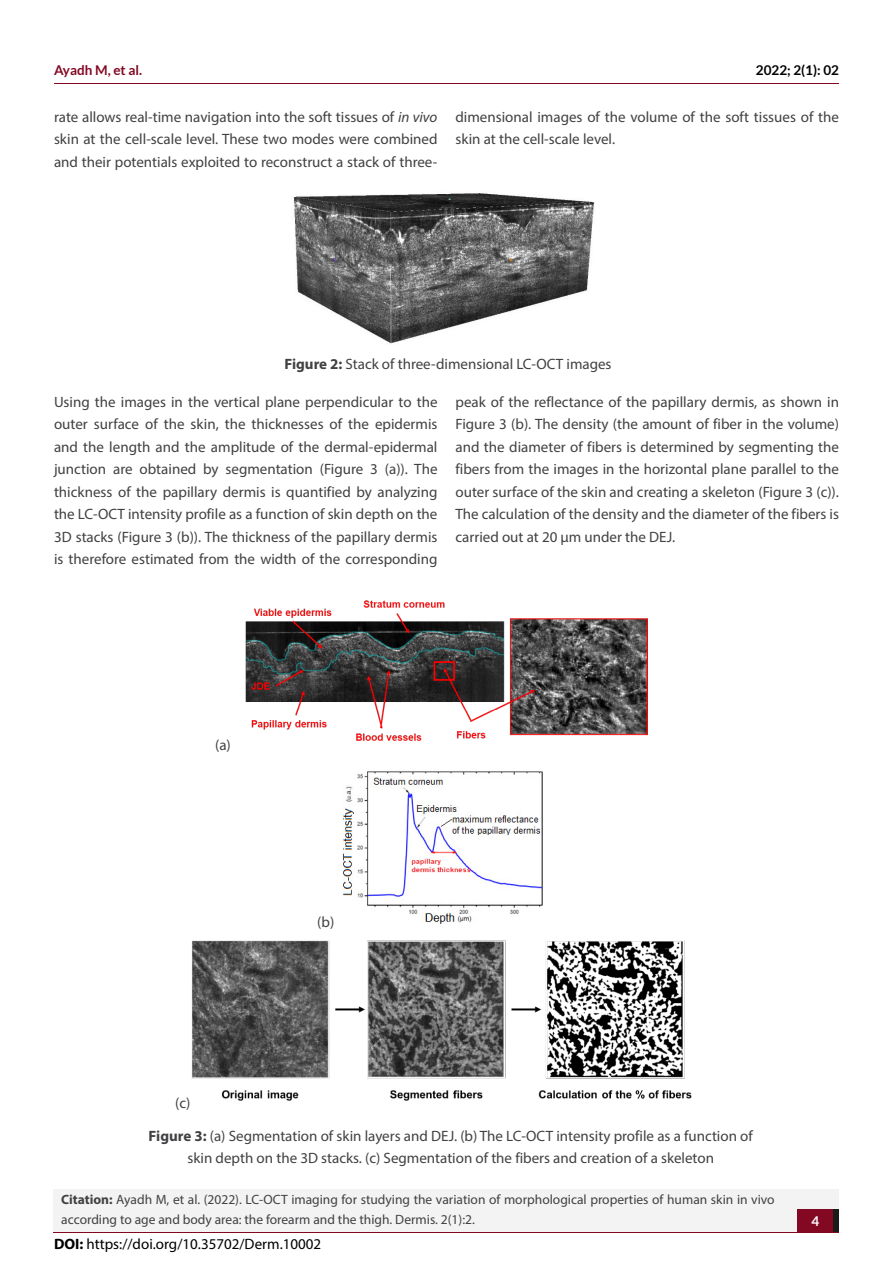
<style>
.page{position:relative;width:893px;height:1263px;background:#fff}
.page>*{position:absolute;margin:0;border:0;box-sizing:border-box;transform-origin:0 0}
.t1{font:15px/22.5px "Myriad Pro";color:#414042;text-align:justify}
.t2{font:15px "Myriad Pro";color:#000}
.t3{font:13.5px/20.2px "Myriad Pro";color:#414042}
.t4{font:700 13.5px "Lato";color:#830923}
.t5{font:700 13.5px "Lato";color:#000}
.t6{font:700 13.5px "Lato";color:#fff}
.s1{font-style:italic}
.s2{font-weight:700}
</style>
<div class="page">
<hr style="left:54px;top:84px;width:785px;height:1px;background:#830923">
<div style="left:54px;top:1211px;width:785px;height:22px;background:#f3f3f4"></div>
<div style="left:54px;top:1188px;width:785px;height:43px;background:#f3f3f4"></div>
<div style="left:798px;top:1209px;width:41px;height:22px;background:#1b1b1b"></div>
<div style="left:798px;top:1209px;width:35px;height:22px;background:#830923"></div>
<img style="left:293px;top:193px;width:302px;height:151px">
<img style="left:246px;top:600px;width:401px;height:141px">
<img style="left:343px;top:771px;width:200px;height:153px">
<img style="left:191px;top:940px;width:501px;height:161px">
<p class="t4" style="left:54px;top:62px;width:90px">Ayadh M, et al.</p>
<p class="t5" style="left:756px;top:62px;width:85px">2022; 2(1): 02</p>
<p class="t1" style="left:54px;top:105px;width:385px">rate allows real-time navigation into the soft tissues of <span class="s1">in vivo </span>skin at the cell-scale level. These two modes were combined and their potentials exploited to reconstruct a stack of three-</p>
<p class="t1" style="left:455px;top:105px;width:385px">dimensional images of the volume of the soft tissues of the skin at the cell-scale level.</p>
<p class="t1" style="left:284px;top:352px;width:329px"><span class="s2">Figure 2:</span> Stack of three-dimensional LC-OCT images</p>
<p class="t1" style="left:54px;top:390px;width:385px">Using the images in the vertical plane perpendicular to the outer surface of the skin, the thicknesses of the epidermis and the length and the amplitude of the dermal-epidermal junction are obtained by segmentation (Figure 3 (a)). The thickness of the papillary dermis is quantified by analyzing the LC-OCT intensity profile as a function of skin depth on the 3D stacks (Figure 3 (b)). The thickness of the papillary dermis is therefore estimated from the width of the corresponding</p>
<p class="t1" style="left:455px;top:390px;width:385px">peak of the reflectance of the papillary dermis, as shown in Figure 3 (b). The density (the amount of fiber in the volume) and the diameter of fibers is determined by segmenting the fibers from the images in the horizontal plane parallel to the outer surface of the skin and creating a skeleton (Figure 3 (c)).<br>The calculation of the density and the diameter of the fibers is carried out at 20 μm under the DEJ.</p>
<p class="t1" style="left:215px;top:734px;width:17px">(a)</p>
<p class="t1" style="left:317px;top:911px;width:19px">(b)</p>
<p class="t1" style="left:149px;top:1086px;width:606px;line-height:33px;text-indent:27px">(c)<br><span class="s2">Figure 3:</span> (a) Segmentation of skin layers and DEJ. (b) The LC-OCT intensity profile as a function of</p>
<p class="t1" style="left:187px;top:1147px;width:528px">skin depth on the 3D stacks. (c) Segmentation of the fibers and creation of a skeleton</p>
<p class="t3" style="left:61px;top:1189px;width:715px"><span class="s2">Citation:</span> Ayadh M, et al. (2022). LC-OCT imaging for studying the variation of morphological properties of human skin in vivo according to age and body area: the forearm and the thigh. Dermis. 2(1):2.</p>
<p class="t2" style="left:54px;top:1235px;width:269px"><span class="s2">DOI:</span> https://doi.org/10.35702/Derm.10002</p>
<p class="t6" style="left:811px;top:1213px;width:9px">4</p>
</div>
